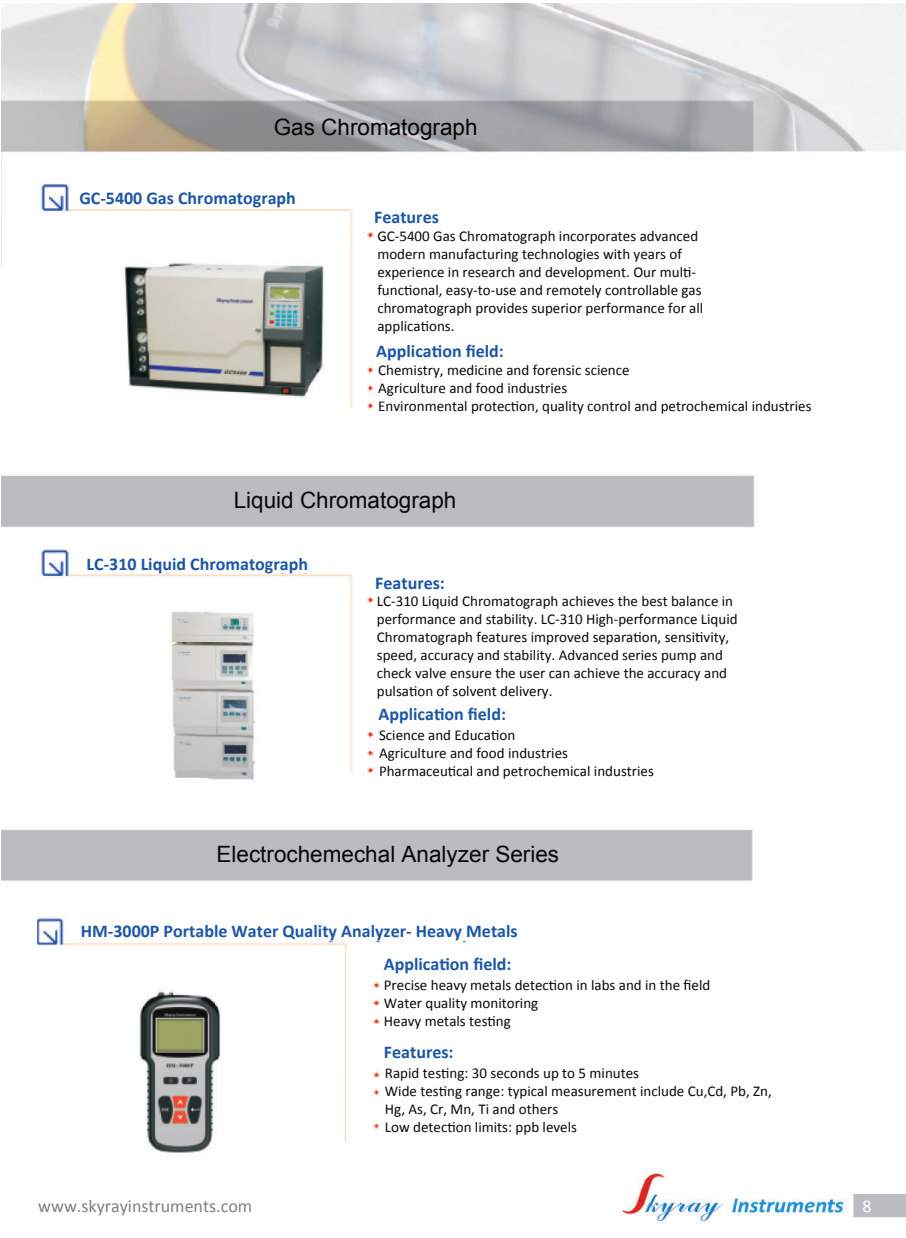
<style>
.page{position:relative;width:906px;height:1238px;background:#fff}
.page>*{position:absolute;margin:0;border:0;box-sizing:border-box;transform-origin:0 0}
.t1{font:22.5px "Arial";color:#060706}
.t2{font:700 18px "Calibri";color:#1c56a5}
.t3{font:18px "Calibri";color:#807f7f}
.t4{font:18px "Calibri";color:#fff}
.t5{font:15px/18px "Calibri";color:#080a08}
</style>
<div class="page">
<img style="left:2px;top:4px;width:904px;height:1218px">
<h1 class="t1" style="left:274px;top:112px;width:205px">Gas Chromatograph</h1>
<p class="t2" style="left:79px;top:186px;width:218px">GC-5400 Gas Chromatograph</p>
<p class="t2" style="left:374px;top:206px;width:66px">Features</p>
<p class="t5" style="left:377px;top:227px;width:327px">GC-5400 Gas Chromatograph incorporates advanced modern manufacturing technologies with years of experience in research and development. Our multi&shy;functional, easy-to-use and remotely controllable gas chromatograph provides superior performance for all applications.</p>
<p class="t5" style="left:378px;top:361px;width:435px">Chemistry, medicine and forensic science<br>Agriculture and food industries<br>Environmental protection, quality control and petrochemical industries</p>
<p class="t2" style="left:376px;top:339px;width:129px">Application field:</p>
<h1 class="t1" style="left:234px;top:485px;width:224px">Liquid Chromatograph</h1>
<p class="t2" style="left:87px;top:552px;width:223px">LC-310 Liquid Chromatograph</p>
<p class="t2" style="left:375px;top:571px;width:71px">Features:</p>
<p class="t5" style="left:377px;top:592px;width:362px">LC-310 Liquid Chromatograph achieves the best balance in performance and stability. LC-310 High-performance Liquid Chromatograph features improved separation, sensitivity, speed, accuracy and stability. Advanced series pump and check valve ensure the user can achieve the accuracy and pulsation of solvent delivery.</p>
<p class="t5" style="left:379px;top:725px;width:276px">Science and Education<br>Agriculture and food industries<br>Pharmaceutical and petrochemical industries</p>
<p class="t2" style="left:378px;top:703px;width:129px">Application field:</p>
<h1 class="t1" style="left:216px;top:838px;width:344px">Electrochemechal Analyzer Series</h1>
<p class="t2" style="left:81px;top:919px;width:438px">HM-3000P Portable Water Quality Analyzer- Heavy Metals</p>
<p class="t2" style="left:384px;top:952px;width:129px">Application field:</p>
<p class="t5" style="left:384px;top:976px;width:328px">Precise heavy metals detection in labs and in the field<br>Water quality monitoring<br>Heavy metals testing</p>
<p class="t2" style="left:384px;top:1040px;width:71px">Features:</p>
<p class="t5" style="left:385px;top:1063px;width:388px">Rapid testing: 30 seconds up to 5 minutes<br>Wide testing range: typical measurement include Cu,Cd, Pb, Zn, Hg, As, Cr, Mn, Ti and others<br>Low detection limits: ppb levels</p>
<p class="t3" style="left:38px;top:1194px;width:215px">www.skyrayinstruments.com</p>
<p class="t4" style="left:862px;top:1194px;width:11px">8</p>
</div>
